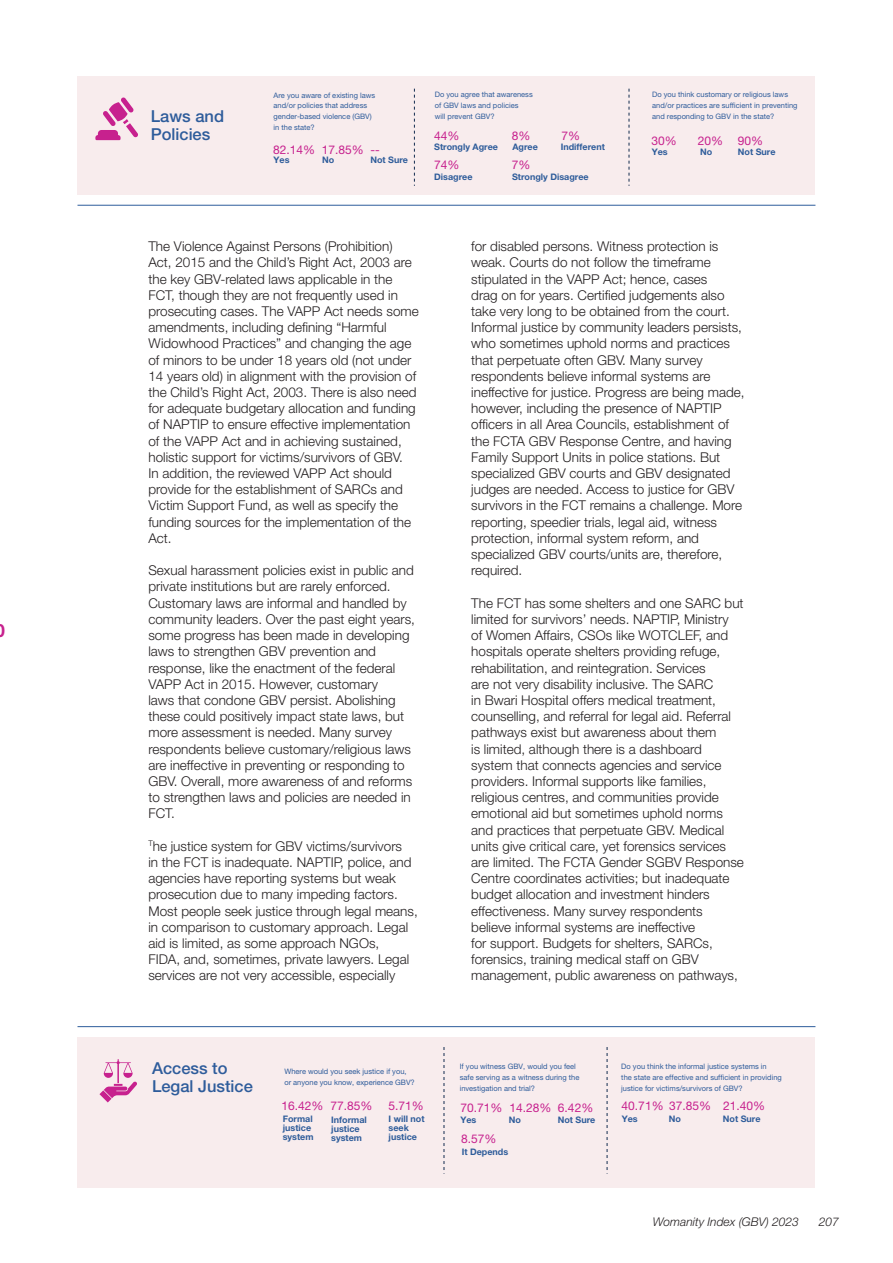
<style>
.page{position:relative;width:893px;height:1263px;background:#fff}
.page>*{position:absolute;margin:0;border:0;box-sizing:border-box;transform-origin:0 0}
.t1{font:500 16.5px/18.3px "Helvetica Neue LT Pro";color:#2e5c9b}
.t2{font:300 13.5px/16.2px "Helvetica Neue LT Pro";color:#231f20}
.t3{font:12px "Helvetica Neue LT Pro";color:#c7218e}
.t4{font:italic 300 12px "Helvetica Neue LT Pro";color:#231f20}
.t5{font:700 9px/9px "Helvetica Neue LT Pro";color:#2e5c9a}
.t6{font:7.5px/10.8px "Helvetica Neue LT Pro";color:#2e5c9b}
</style>
<div class="page">
<div style="left:78px;top:76px;width:737px;height:118px;background:#f8eced"></div>
<hr style="left:78px;top:205px;width:737px;height:1px;background:#2e5c9b">
<hr style="left:78px;top:1026px;width:737px;height:1px;background:#2e5c9b">
<svg style="left:414px;top:89px;width:1px;height:97px"></svg>
<svg style="left:629px;top:89px;width:1px;height:97px"></svg>
<svg style="left:95px;top:97px;width:43px;height:43px"></svg>
<div style="left:78px;top:1037px;width:737px;height:150px;background:#f8eced"></div>
<svg style="left:444px;top:1047px;width:1px;height:123px"></svg>
<svg style="left:607px;top:1047px;width:1px;height:123px"></svg>
<svg style="left:99px;top:1059px;width:38px;height:43px"></svg>
<p class="t6" style="left:435px;top:89px;width:99px">Do you agree that awareness of GBV laws and policies</p>
<p class="t6" style="left:652px;top:89px;width:147px">Do you think customary or religious laws and/or practices are sufficient in preventing and responding to GBV in the state?</p>
<p class="t6" style="left:274px;top:89px;width:103px">Are you aware of existing laws and/or policies that address gender-based violence (GBV) in the state?</p>
<p class="t5" style="left:274px;top:156px;width:18px">Yes</p>
<p class="t1" style="left:151px;top:107px;width:75px">Laws and</p>
<p class="t6" style="left:435px;top:111px;width:61px">will prevent GBV?</p>
<p class="t1" style="left:151px;top:125px;width:61px">Policies</p>
<p class="t3" style="left:434px;top:129px;width:27px">44%</p>
<p class="t5" style="left:434px;top:142px;width:65px">Strongly Agree</p>
<p class="t3" style="left:512px;top:129px;width:20px">8%</p>
<p class="t5" style="left:512px;top:142px;width:27px">Agree</p>
<p class="t5" style="left:561px;top:142px;width:46px">Indifferent</p>
<p class="t3" style="left:562px;top:129px;width:20px">7%</p>
<p class="t3" style="left:652px;top:133px;width:27px">30%</p>
<p class="t3" style="left:698px;top:133px;width:67px">20% 90%</p>
<p class="t3" style="left:273px;top:142px;width:44px">82.14%</p>
<p class="t3" style="left:322px;top:142px;width:44px">17.85%</p>
<p class="t3" style="left:370px;top:142px;width:11px">--</p>
<p class="t5" style="left:652px;top:147px;width:18px">Yes</p>
<p class="t5" style="left:700px;top:147px;width:14px">No</p>
<p class="t5" style="left:738px;top:147px;width:39px">Not Sure</p>
<p class="t5" style="left:370px;top:156px;width:39px">Not Sure</p>
<p class="t5" style="left:322px;top:156px;width:14px">No</p>
<p class="t3" style="left:434px;top:158px;width:27px">74%</p>
<p class="t3" style="left:512px;top:158px;width:20px">7%</p>
<p class="t5" style="left:434px;top:172px;width:40px">Disagree</p>
<p class="t5" style="left:512px;top:172px;width:78px">Strongly Disagree</p>
<p class="t2" style="left:148px;top:238px;width:272px">The Violence Against Persons (Prohibition)<br>Act, 2015 and the Child’s Right Act, 2003 are the key GBV-related laws applicable in the FCT, though they are not frequently used in prosecuting cases. The VAPP Act needs some amendments, including defining “Harmful Widowhood Practices” and changing the age of minors to be under 18 years old (not under 14 years old) in alignment with the provision of the Child’s Right Act, 2003. There is also need for adequate budgetary allocation and funding of NAPTIP to ensure effective implementation of the VAPP Act and in achieving sustained, holistic support for victims/survivors of GBV.<br>In addition, the reviewed VAPP Act should provide for the establishment of SARCs and Victim Support Fund, as well as specify the funding sources for the implementation of the Act.</p>
<p class="t2" style="left:148px;top:562px;width:268px">Sexual harassment policies exist in public and private institutions but are rarely enforced.<br>Customary laws are informal and handled by community leaders. Over the past eight years, some progress has been made in developing laws to strengthen GBV prevention and response, like the enactment of the federal VAPP Act in 2015. However, customary<br>laws that condone GBV persist. Abolishing these could positively impact state laws, but more assessment is needed. Many survey respondents believe customary/religious laws are ineffective in preventing or responding to GBV. Overall, more awareness of and reforms to strengthen laws and policies are needed in FCT.</p>
<p class="t2" style="left:148px;top:837px;width:271px"><sup>T</sup>he justice system for GBV victims/survivors<br>in the FCT is inadequate. NAPTIP, police, and agencies have reporting systems but weak prosecution due to many impeding factors.<br>Most people seek justice through legal means, in comparison to customary approach. Legal aid is limited, as some approach NGOs,<br>FIDA, and, sometimes, private lawyers. Legal services are not very accessible, especially</p>
<p class="t2" style="left:471px;top:238px;width:275px">for disabled persons. Witness protection is weak. Courts do not follow the timeframe stipulated in the VAPP Act; hence, cases<br>drag on for years. Certified judgements also take very long to be obtained from the court.<br>Informal justice by community leaders persists, who sometimes uphold norms and practices that perpetuate often GBV. Many survey respondents believe informal systems are ineffective for justice. Progress are being made, however, including the presence of NAPTIP officers in all Area Councils, establishment of the FCTA GBV Response Centre, and having Family Support Units in police stations. But specialized GBV courts and GBV designated judges are needed. Access to justice for GBV survivors in the FCT remains a challenge. More reporting, speedier trials, legal aid, witness protection, informal system reform, and specialized GBV courts/units are, therefore, required.</p>
<p class="t2" style="left:471px;top:594px;width:274px">The FCT has some shelters and one SARC but limited for survivors’ needs. NAPTIP, Ministry<br>of Women Affairs, CSOs like WOTCLEF, and hospitals operate shelters providing refuge, rehabilitation, and reintegration. Services<br>are not very disability inclusive. The SARC<br>in Bwari Hospital offers medical treatment, counselling, and referral for legal aid. Referral pathways exist but awareness about them<br>is limited, although there is a dashboard system that connects agencies and service providers. Informal supports like families, religious centres, and communities provide emotional aid but sometimes uphold norms and practices that perpetuate GBV. Medical units give critical care, yet forensics services are limited. The FCTA Gender SGBV Response Centre coordinates activities; but inadequate budget allocation and investment hinders effectiveness. Many survey respondents believe informal systems are ineffective<br>for support. Budgets for shelters, SARCs, forensics, training medical staff on GBV management, public awareness on pathways,</p>
<p class="t1" style="left:152px;top:1059px;width:102px">Access to<br>Legal Justice</p>
<p class="t6" style="left:284px;top:1066px;width:132px">Where would you seek justice if you, or anyone you know, experience GBV?</p>
<p class="t3" style="left:282px;top:1099px;width:92px">16.42% 77.85%</p>
<p class="t3" style="left:388px;top:1099px;width:37px">5.71%</p>
<p class="t5" style="left:283px;top:1114px;width:32px">Formal justice system</p>
<p class="t5" style="left:389px;top:1114px;width:37px">I will not seek justice</p>
<p class="t5" style="left:331px;top:1115px;width:37px">Informal justice system</p>
<p class="t6" style="left:460px;top:1061px;width:121px">If you witness GBV, would you feel safe serving as a witness during the investigation and trial?</p>
<p class="t6" style="left:621px;top:1061px;width:162px">Do you think the informal justice systems in<br>the state are effective and sufficient in providing justice for victims/survivors of GBV?</p>
<p class="t3" style="left:460px;top:1100px;width:134px">70.71% 14.28% 6.42%</p>
<p class="t3" style="left:461px;top:1132px;width:37px">8.57%</p>
<p class="t5" style="left:460px;top:1115px;width:18px">Yes</p>
<p class="t5" style="left:509px;top:1115px;width:14px">No</p>
<p class="t5" style="left:558px;top:1115px;width:39px">Not Sure</p>
<p class="t5" style="left:462px;top:1147px;width:48px">It Depends</p>
<p class="t3" style="left:622px;top:1099px;width:145px">40.71% 37.85% 21.40%</p>
<p class="t5" style="left:622px;top:1114px;width:18px">Yes</p>
<p class="t5" style="left:669px;top:1114px;width:14px">No</p>
<p class="t5" style="left:723px;top:1114px;width:39px">Not Sure</p>
<p class="t4" style="left:653px;top:1214px;width:148px">Womanity Index (GBV) 2023</p>
<p class="t4" style="left:819px;top:1214px;width:22px">207</p>
</div>
